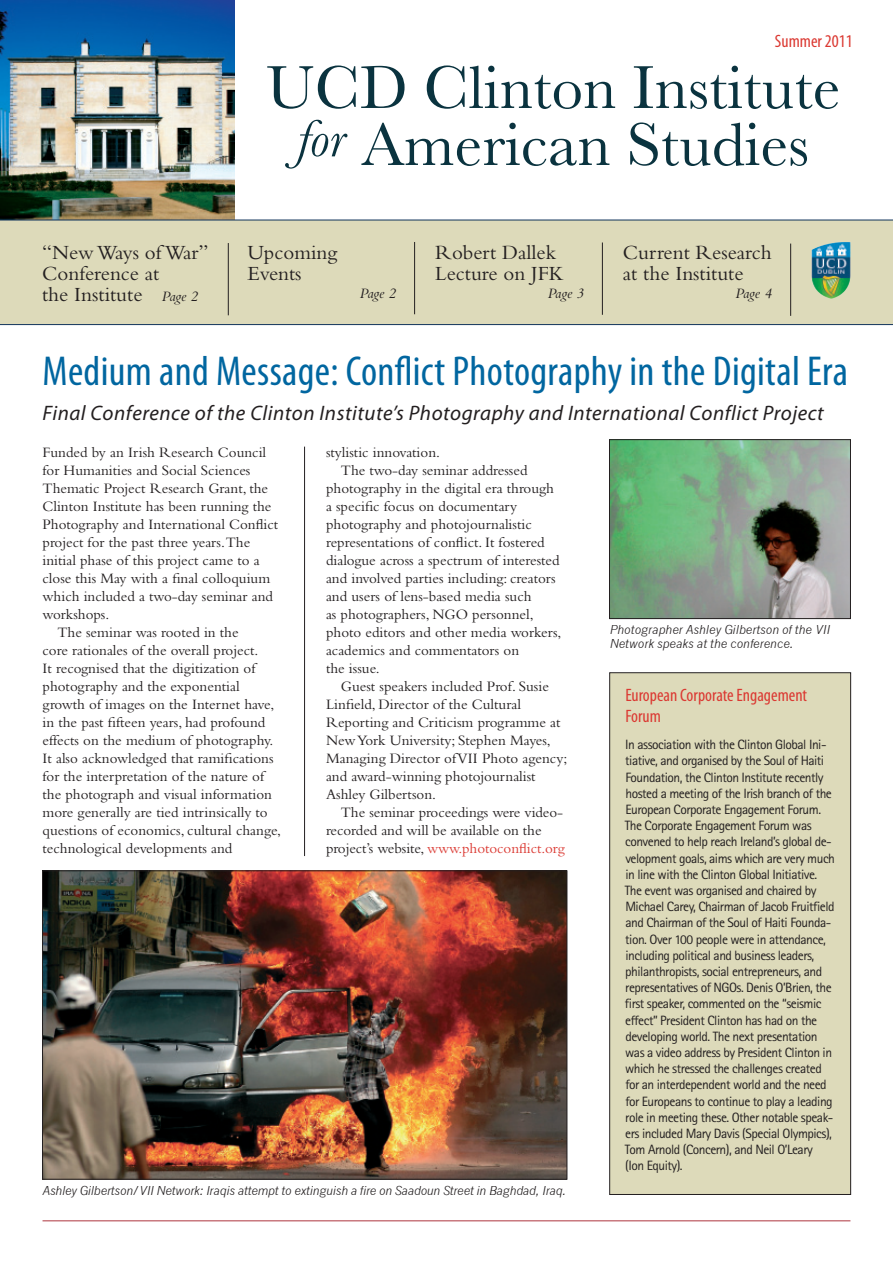
<style>
.page{position:relative;width:893px;height:1263px;background:#fff}
.page>*{position:absolute;margin:0;border:0;box-sizing:border-box;transform-origin:0 0}
.t1{font:63px/57px "Baskerville";color:#0a333f;text-align:center}
.t2{font:condensed 42px "Myriad Pro";letter-spacing:.01em;color:#0166a0}
.t3{font:21px/21px "Bembo";color:#231f20}
.t4{font:italic 21px "Myriad Pro";letter-spacing:.025em;color:#231f20}
.t5{font:condensed 18px/21px "Myriad Pro";color:#db3932}
.t6{font:15px/18px "Bembo";color:#231f20}
.t7{font:italic 15px "Bembo";color:#231f20}
.t8{font:13.5px/16.2px "Rotis Sans Serif";letter-spacing:-.035em;color:#231f20}
.t9{font:italic 12px/14.4px "News Gothic";letter-spacing:-.015em;color:#231f20}
.s1{font-style:italic;font-size:54px}
.s2{font-style:italic;font-size:15px}
.s3{color:#db3932}
</style>
<div class="page">
<div style="left:610px;top:673px;width:241px;height:521px;background:#dddaba"></div>
<img style="left:0;top:0;width:234px;height:220px">
<div style="left:0;top:220px;width:893px;height:104px;background:#dddaba"></div>
<hr style="left:43px;top:1220px;width:807px;height:1px;background:#ad353e">
<div style="left:609px;top:672px;width:242px;height:523px;border:1px solid #231f20"></div>
<hr style="left:304px;top:447px;width:1px;height:409px;background:#231f20">
<hr style="left:0;top:220px;width:893px;height:1px;background:#12355c">
<hr style="left:0;top:324px;width:893px;height:1px;background:#12355c">
<hr style="left:414px;top:242px;width:1px;height:72px;background:#231f20">
<hr style="left:602px;top:242px;width:1px;height:73px;background:#231f20">
<hr style="left:790px;top:244px;width:1px;height:72px;background:#231f20">
<hr style="left:228px;top:243px;width:1px;height:72px;background:#231f20">
<img style="left:811px;top:242px;width:32px;height:47px">
<img style="left:44px;top:873px;width:521px;height:304px">
<div style="left:42px;top:871px;width:525px;height:308px;border:1px solid #231f20"></div>
<img style="left:611px;top:441px;width:238px;height:176px">
<div style="left:609px;top:439px;width:242px;height:180px;border:1px solid #231f20"></div>
<p class="t5" style="left:775px;top:30px;width:79px">Summer 2011</p>
<h1 class="t1" style="left:266px;top:58px;width:576px">UCD Clinton Institute <span class="s1">for</span> American Studies</h1>
<h3 class="t3" style="left:42px;top:241px;width:168px">“New Ways of War”<br>Conference at<br>the Institute <span class="s2">Page 2</span></h3>
<h3 class="t3" style="left:247px;top:241px;width:91px">Upcoming<br>Events</h3>
<p class="t7" style="left:360px;top:284px;width:38px">Page 2</p>
<h3 class="t3" style="left:435px;top:242px;width:130px">Robert Dallek<br>Lecture on JFK</h3>
<p class="t7" style="left:547px;top:285px;width:38px">Page 3</p>
<h3 class="t3" style="left:623px;top:242px;width:150px">Current Research at the Institute</h3>
<p class="t7" style="left:735px;top:285px;width:38px">Page 4</p>
<h1 class="t2" style="left:43px;top:345px;width:807px">Medium and Message: Conflict Photography in the Digital Era</h1>
<h3 class="t4" style="left:43px;top:400px;width:783px">Final Conference of the Clinton Institute’s Photography and International Conflict Project</h3>
<p class="t6" style="left:43px;top:443px;width:237px">Funded by an Irish Research Council for Humanities and Social Sciences Thematic Project Research Grant, the Clinton Institute has been running the Photography and International Conflict project for the past three years. The initial phase of this project came to a close this May with a final colloquium which included a two-day seminar and workshops.</p>
<p class="t6" style="left:43px;top:623px;width:240px;text-indent:15px">The seminar was rooted in the<br>core rationales of the overall project.<br>It recognised that the digitization of photography and the exponential growth of images on the Internet have, in the past fifteen years, had profound effects on the medium of photography.<br>It also acknowledged that ramifications for the interpretation of the nature of the photograph and visual information more generally are tied intrinsically to questions of economics, cultural change, technological developments and</p>
<p class="t6" style="left:326px;top:443px;width:116px">stylistic innovation.</p>
<p class="t6" style="left:326px;top:461px;width:237px;text-indent:15px">The two-day seminar addressed photography in the digital era through a specific focus on documentary photography and photojournalistic representations of conflict. It fostered dialogue across a spectrum of interested and involved parties including: creators and users of lens-based media such<br>as photographers, NGO personnel, photo editors and other media workers, academics and commentators on<br>the issue.</p>
<p class="t6" style="left:326px;top:677px;width:243px;text-indent:15px">Guest speakers included Prof. Susie Linfield, Director of the Cultural Reporting and Criticism programme at New York University; Stephen Mayes, Managing Director of VII Photo agency; and award-winning photojournalist Ashley Gilbertson.</p>
<p class="t6" style="left:326px;top:803px;width:240px;text-indent:15px">The seminar proceedings were video&shy;recorded and will be available on the project’s website, <span class="s3">www.photoconflict.org</span></p>
<p class="t9" style="left:610px;top:622px;width:222px">Photographer Ashley Gilbertson of the VII<br>Network speaks at the conference.</p>
<p class="t5" style="left:625px;top:685px;width:183px">European Corporate Engagement<br>Forum</p>
<p class="t8" style="left:625px;top:736px;width:212px">In association with the Clinton Global Ini&shy;tiative, and organised by the Soul of Haiti Foundation, the Clinton Institute recently hosted a meeting of the Irish branch of the European Corporate Engagement Forum.<br>The Corporate Engagement Forum was convened to help reach Ireland’s global de&shy;velopment goals, aims which are very much in line with the Clinton Global Initiative.<br>The event was organised and chaired by Michael Carey, Chairman of Jacob Fruitfield and Chairman of the Soul of Haiti Founda&shy;tion. Over 100 people were in attendance, including political and business leaders, philanthropists, social entrepreneurs, and representatives of NGOs. Denis O’Brien, the first speaker, commented on the “seismic effect” President Clinton has had on the developing world. The next presentation was a video address by President Clinton in which he stressed the challenges created for an interdependent world and the need for Europeans to continue to play a leading role in meeting these. Other notable speak&shy;ers included Mary Davis (Special Olympics), Tom Arnold (Concern), and Neil O’Leary (Ion Equity).</p>
<p class="t9" style="left:43px;top:1183px;width:525px">Ashley Gilbertson/VII Network: Iraqis attempt to extinguish a fire on Saadoun Street in Baghdad, Iraq.</p>
</div>
